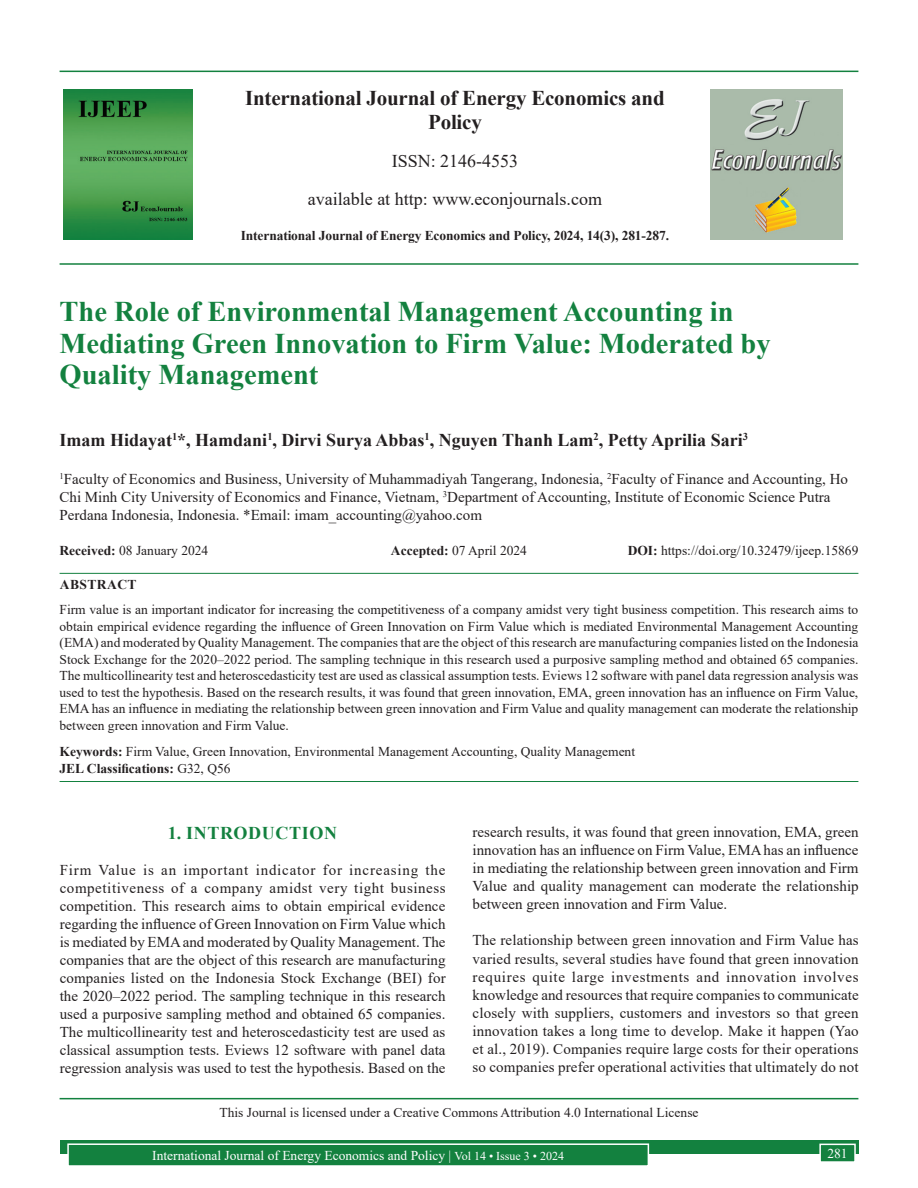
<style>
.page{position:relative;width:918px;height:1188px;background:#fff}
.page>*{position:absolute;margin:0;border:0;box-sizing:border-box;transform-origin:0 0}
.AT{font:700 28.5px/31.5px "Times New Roman";color:#13813f}
.JN{font:700 21px/24px "Times New Roman";letter-spacing:-.01em;color:#231f20;text-align:center}
.AU{font:700 18px "Times New Roman";color:#231f20}
.ISSN{font:18px "Times New Roman";color:#231f20}
.t1{font:700 18px "Times New Roman";letter-spacing:.035em;color:#13813f}
.TX{font:15px/18px "Times New Roman";color:#231f20;text-align:justify}
.AFF{font:15px/18px "Times New Roman";color:#231f20}
.KWD{font:13.5px/16.5px "Times New Roman";color:#231f20}
.HIS{font:13.5px "Times New Roman";color:#231f20}
.CCA{font:13.5px "Times New Roman";color:#231f20}
.Folio{font:13.5px "Times New Roman";color:#fff}
.JD{font:700 13.5px "Times New Roman";letter-spacing:-.01em;color:#231f20}
.s1{font-weight:700}
.s2{font-size:12px}
</style>
<div class="page">
<div style="left:60px;top:1140px;width:798px;height:13px;background:#13813f"></div>
<div style="left:68px;top:1144px;width:580px;height:22px;background:#13813f"></div>
<div style="left:67px;top:1143px;width:582px;height:24px;border:2px solid #fff"></div>
<div style="left:820px;top:1144px;width:35px;height:18px;background:#13813f"></div>
<div style="left:819px;top:1144px;width:37px;height:19px;border:2px solid #fff"></div>
<hr style="left:60px;top:71px;width:798px;height:1px;background:#13813f">
<hr style="left:60px;top:263px;width:798px;height:2px;background:#13813f">
<img style="left:64px;top:89px;width:129px;height:151px">
<img style="left:711px;top:89px;width:132px;height:150px">
<hr style="left:60px;top:573px;width:798px;height:1px;background:#13813f">
<hr style="left:60px;top:781px;width:798px;height:1px;background:#13813f">
<hr style="left:60px;top:1098px;width:798px;height:1px;background:#13813f">
<p class="JN" style="left:245px;top:85px;width:421px">International Journal of Energy Economics and<br>Policy</p>
<p class="ISSN" style="left:392px;top:148px;width:128px">ISSN: 2146-4553</p>
<p class="ISSN" style="left:308px;top:186px;width:296px">available at http: www.econjournals.com</p>
<p class="JD" style="left:241px;top:226px;width:430px">International Journal of Energy Economics and Policy, 2024, 14(3), 281-287.</p>
<p class="AT" style="left:60px;top:295px;width:713px">The Role of Environmental Management Accounting in<br>Mediating Green Innovation to Firm Value: Moderated by<br>Quality Management</p>
<p class="AU" style="left:60px;top:427px;width:690px">Imam Hidayat<sup>1</sup>*, Hamdani<sup>1</sup>, Dirvi Surya Abbas<sup>1</sup>, Nguyen Thanh Lam<sup>2</sup>, Petty Aprilia Sari<sup>3</sup></p>
<p class="AFF" style="left:60px;top:470px;width:790px"><sup>1</sup>Faculty of Economics and Business, University of Muhammadiyah Tangerang, Indonesia, <sup>2</sup>Faculty of Finance and Accounting, Ho<br>Chi Minh City University of Economics and Finance, Vietnam, <sup>3</sup>Department of Accounting, Institute of Economic Science Putra<br>Perdana Indonesia, Indonesia. *Email: imam_accounting@yahoo.com</p>
<p class="HIS" style="left:60px;top:541px;width:150px"><span class="s1">Received:</span> 08 January 2024</p>
<p class="HIS" style="left:391px;top:541px;width:138px"><span class="s1">Accepted:</span> 07 April 2024</p>
<p class="HIS" style="left:628px;top:541px;width:232px"><span class="s1">DOI:</span> https://doi.org/10.32479/ijeep.15869</p>
<p class="KWD" style="left:60px;top:572px;width:800px;line-height:25.2px"><span class="s1">ABSTRACT<br></span>Firm value is an important indicator for increasing the competitiveness of a company amidst very tight business competition. This research aims to</p>
<p class="KWD" style="left:60px;top:618px;width:800px;text-align:justify">obtain empirical evidence regarding the influence of Green Innovation on Firm Value which is mediated Environmental Management Accounting (EMA) and moderated by Quality Management. The companies that are the object of this research are manufacturing companies listed on the Indonesia Stock Exchange for the 2020–2022 period. The sampling technique in this research used a purposive sampling method and obtained 65 companies.<br>The multicollinearity test and heteroscedasticity test are used as classical assumption tests. Eviews 12 software with panel data regression analysis was used to test the hypothesis. Based on the research results, it was found that green innovation, EMA, green innovation has an influence on Firm Value, EMA has an influence in mediating the relationship between green innovation and Firm Value and quality management can moderate the relationship between green innovation and Firm Value.</p>
<p class="KWD" style="left:60px;top:743px;width:577px"><span class="s1">Keywords:</span> Firm Value, Green Innovation, Environmental Management Accounting, Quality Management<br><span class="s1">JEL Classifications:</span> G32, Q56</p>
<p class="TX" style="left:473px;top:822px;width:388px">research results, it was found that green innovation, EMA, green innovation has an influence on Firm Value, EMA has an influence in mediating the relationship between green innovation and Firm Value and quality management can moderate the relationship between green innovation and Firm Value.</p>
<p class="TX" style="left:473px;top:931px;width:388px">The relationship between green innovation and Firm Value has varied results, several studies have found that green innovation requires quite large investments and innovation involves knowledge and resources that require companies to communicate closely with suppliers, customers and investors so that green innovation takes a long time to develop. Make it happen (Yao et al., 2019). Companies require large costs for their operations so companies prefer operational activities that ultimately do not</p>
<p class="CCA" style="left:219px;top:1103px;width:481px">This Journal is licensed under a Creative Commons Attribution 4.0 International License</p>
<h1 class="t1" style="left:168px;top:820px;width:171px">1. INTRODUCTION</h1>
<p class="TX" style="left:60px;top:860px;width:387px">Firm Value is an important indicator for increasing the competitiveness of a company amidst very tight business competition. This research aims to obtain empirical evidence regarding the influence of Green Innovation on Firm Value which is mediated by EMA and moderated by Quality Management. The companies that are the object of this research are manufacturing companies listed on the Indonesia Stock Exchange (BEI) for the 2020–2022 period. The sampling technique in this research used a purposive sampling method and obtained 65 companies.<br>The multicollinearity test and heteroscedasticity test are used as classical assumption tests. Eviews 12 software with panel data regression analysis was used to test the hypothesis. Based on the</p>
<p class="Folio" style="left:152px;top:1146px;width:413px">International Journal of Energy Economics and Policy | <span class="s2">Vol 14 • Issue 3 • 2024</span></p>
<p class="Folio" style="left:827px;top:1144px;width:22px">281</p>
</div>
